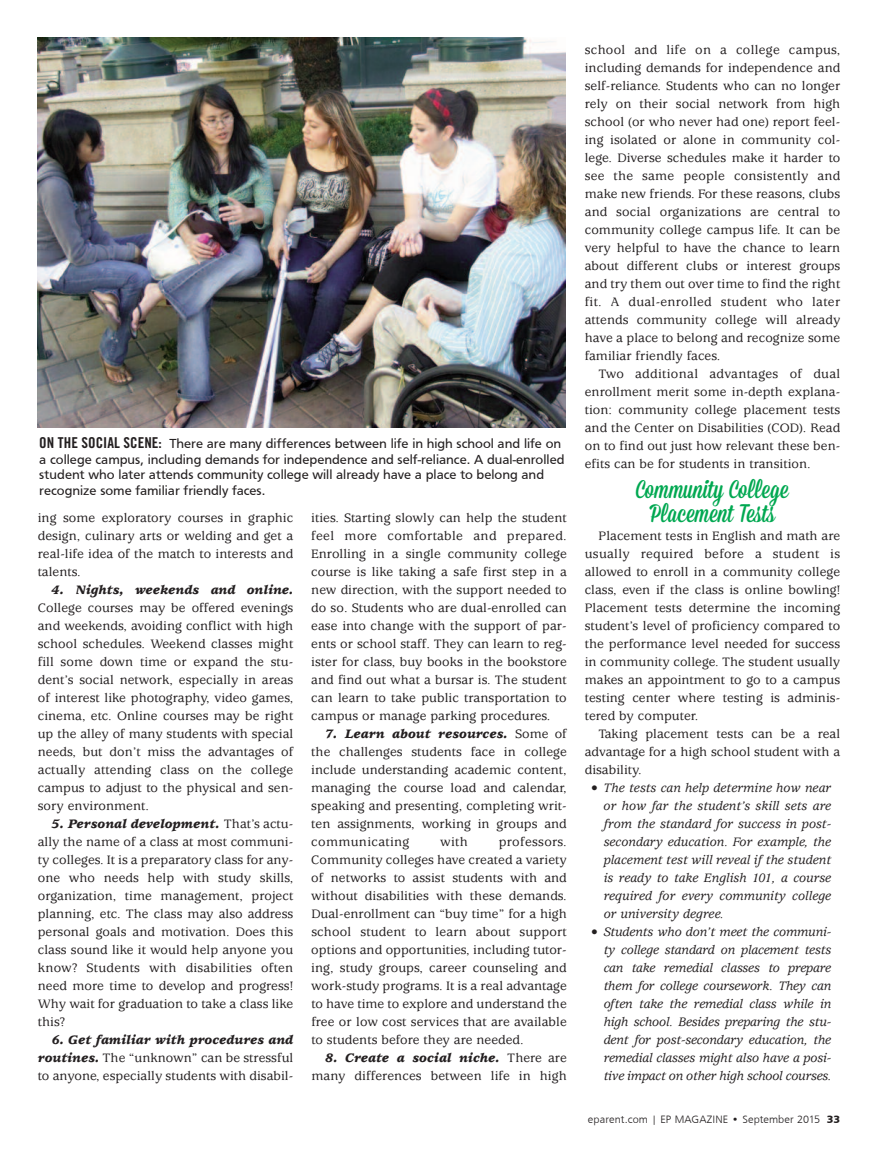
<style>
.page{position:relative;width:878px;height:1161px;background:#fff}
.page>*{position:absolute;margin:0;border:0;box-sizing:border-box;transform-origin:0 0}
.t1{font:25.5px/24px "Mission Script";letter-spacing:.005em;color:#00a851;text-align:center}
.t2{font:500 13.5px/18px "Usherwood";letter-spacing:.005em;color:#231f20;text-align:justify}
.t3{font:italic 500 13.5px/18px "Usherwood";letter-spacing:-.01em;color:#231f20;text-align:justify}
.t4{font:13.5px/15.8px "Frutus T";color:#231f20}
.t5{font:italic 900 13.5px "Usherwood";letter-spacing:.005em;color:#231f20}
.t6{font:11.25px "Frutus T Light";letter-spacing:.01em;color:#231f20}
.s1{font-family:"Trade Gothic Bold Cond Twenty";font-size:15px}
.s2{font-weight:900;font-style:italic}
.s3{font-family:"Frutus T Bold"}
</style>
<div class="page">
<img style="left:38px;top:38px;width:527px;height:390px">
<p class="t4" style="left:39px;top:436px;width:526px"><span class="s1">ON THE SOCIAL SCENE:</span> There are many differences between life in high school and life on a college campus, including demands for independence and self-reliance. A dual-enrolled student who later attends community college will already have a place to belong and recognize some familiar friendly faces.</p>
<p class="t2" style="left:38px;top:510px;width:257px">ing some exploratory courses in graphic design, culinary arts or welding and get a real-life idea of the match to interests and talents.</p>
<p class="t5" style="left:52px;top:585px;width:243px">4. Nights, weekends and online.</p>
<p class="t2" style="left:38px;top:600px;width:257px">College courses may be offered evenings and weekends, avoiding conflict with high school schedules. Weekend classes might fill some down time or expand the stu&shy;dent’s social network, especially in areas of interest like photography, video games, cinema, etc. Online courses may be right up the alley of many students with special needs, but don’t miss the advantages of actually attending class on the college campus to adjust to the physical and sen&shy;sory environment.</p>
<p class="t2" style="left:38px;top:816px;width:257px;text-indent:14px"><span class="s2">5. Personal development.</span> That’s actu&shy;ally the name of a class at most communi&shy;ty colleges. It is a preparatory class for any&shy;one who needs help with study skills, organization, time management, project planning, etc. The class may also address personal goals and motivation. Does this class sound like it would help anyone you know? Students with disabilities often need more time to develop and progress!<br>Why wait for graduation to take a class like this?</p>
<p class="t2" style="left:38px;top:1032px;width:257px;text-indent:14px"><span class="s2">6. Get familiar with procedures and routines.</span> The “unknown” can be stressful to anyone, especially students with disabil-</p>
<p class="t2" style="left:311px;top:510px;width:257px">ities. Starting slowly can help the student feel more comfortable and prepared.<br>Enrolling in a single community college course is like taking a safe first step in a new direction, with the support needed to do so. Students who are dual-enrolled can ease into change with the support of par&shy;ents or school staff. They can learn to reg&shy;ister for class, buy books in the bookstore and find out what a bursar is. The student can learn to take public transportation to campus or manage parking procedures.</p>
<p class="t2" style="left:311px;top:726px;width:257px;text-indent:14px"><span class="s2">7. Learn about resources.</span> Some of the challenges students face in college include understanding academic content, managing the course load and calendar, speaking and presenting, completing writ&shy;ten assignments, working in groups and communicating</p>
<p class="t2" style="left:311px;top:834px;width:257px;text-indent:187px">professors.<br>Community colleges have created a variety of networks to assist students with and without disabilities with these demands.<br>Dual-enrollment can “buy time” for a high school student to learn about support options and opportunities, including tutor&shy;ing, study groups, career counseling and work-study programs. It is a real advantage to have time to explore and understand the free or low cost services that are available to students before they are needed.</p>
<p class="t2" style="left:311px;top:1050px;width:257px;text-align:right"><span class="s2">8. Create a social niche.</span> There are many differences between life in high</p>
<p class="t2" style="left:440px;top:834px;width:29px">with</p>
<p class="t2" style="left:584px;top:42px;width:257px">school and life on a college campus, including demands for independence and self-reliance. Students who can no longer rely on their social network from high school (or who never had one) report feel&shy;ing isolated or alone in community col&shy;lege. Diverse schedules make it harder to see the same people consistently and make new friends. For these reasons, clubs and social organizations are central to community college campus life. It can be very helpful to have the chance to learn about different clubs or interest groups and try them out over time to find the right fit. A dual-enrolled student who later attends community college will already have a place to belong and recognize some familiar friendly faces.</p>
<p class="t2" style="left:584px;top:366px;width:257px;text-indent:14px">Two additional advantages of dual enrollment merit some in-depth explana&shy;tion: community college placement tests and the Center on Disabilities (COD). Read on to find out just how relevant these ben&shy;efits can be for students in transition.</p>
<h1 class="t1" style="left:636px;top:479px;width:154px">Community College<br>Placement Tests</h1>
<p class="t2" style="left:584px;top:528px;width:257px;text-indent:14px">Placement tests in English and math are usually required before a student is allowed to enroll in a community college class, even if the class is online bowling!<br>Placement tests determine the incoming student’s level of proficiency compared to the performance level needed for success in community college. The student usually makes an appointment to go to a campus testing center where testing is adminis&shy;tered by computer.</p>
<p class="t2" style="left:584px;top:726px;width:257px;text-indent:14px">Taking placement tests can be a real advantage for a high school student with a disability.</p>
<p class="t3" style="left:603px;top:780px;width:229px;text-indent:-13px">• The tests can help determine how near or how far the student’s skill sets are from the standard for success in post&shy;secondary education. For example, the placement test will reveal if the student is ready to take English 101, a course required for every community college or university degree.</p>
<p class="t3" style="left:603px;top:924px;width:229px;text-indent:-13px">• Students who don’t meet the communi&shy;ty college standard on placement tests can take remedial classes to prepare them for college coursework. They can often take the remedial class while in high school. Besides preparing the stu&shy;dent for post-secondary education, the remedial classes might also have a posi&shy;tive impact on other high school courses.</p>
<p class="t6" style="left:588px;top:1115px;width:254px">eparent.com | EP MAGAZINE • September 2015 <span class="s3">33</span></p>
</div>
